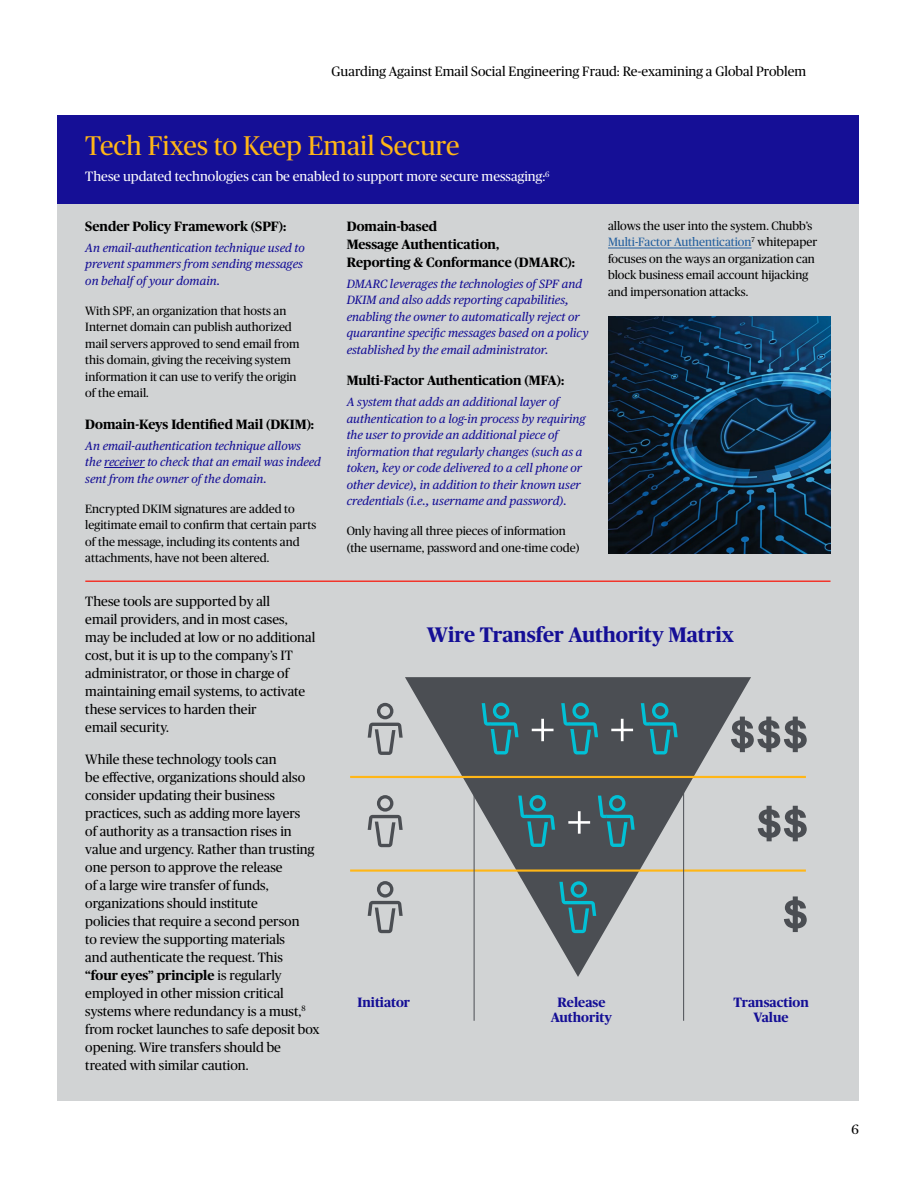
<style>
.page{position:relative;width:918px;height:1188px;background:#fff}
.page>*{position:absolute;margin:0;border:0;box-sizing:border-box;transform-origin:0 0}
.Section_Head{font:27px "Chubb Publico";color:#ffb617}
.Section_Head-2{font:700 21px "Chubb Publico";color:#150f96}
.Body{font:13.5px/18px "Chubb Publico";color:#000}
.Fixes_term{font:700 13.5px/18px "Chubb Publico";color:#000}
.Tech_arti_le_sub{font:13.5px "Chubb Publico";color:#fff}
.t1{font:700 13.5px/15px "Chubb Publico";color:#150f96;text-align:center}
.Fixes_def{font:italic 12px/16.5px "Publico Text";color:#150f96}
.Body-2{font:12px/16.5px "Chubb Publico";color:#000}
.s1{color:#215e9e}
.s2{font-weight:700}
</style>
<div class="page">
<div style="left:57px;top:116px;width:802px;height:985px;background:#d1d3d4"></div>
<div style="left:57px;top:116px;width:802px;height:88px;background:#150f96"></div>
<hr style="left:104px;top:467px;width:41px;height:1px;background:#150f96">
<hr style="left:608px;top:248px;width:144px;height:1px;background:#215e9e">
<img style="left:608px;top:316px;width:223px;height:238px">
<hr style="left:85px;top:580px;width:746px;height:2px;background:#f1352b">
<hr style="left:350px;top:776px;width:456px;height:2px;background:#ffb617">
<hr style="left:350px;top:869px;width:456px;height:3px;background:#ffb617">
<svg style="left:368px;top:677px;width:439px;height:300px"></svg>
<hr style="left:474px;top:787px;width:1px;height:234px;background:#4b4e53">
<hr style="left:683px;top:787px;width:1px;height:234px;background:#4b4e53">
<p class="Body" style="left:332px;top:61px;width:476px">Guarding Against Email Social Engineering Fraud: Re-examining a Global Problem</p>
<h1 class="Section_Head" style="left:85px;top:127px;width:376px">Tech Fixes to Keep Email Secure</h1>
<h2 class="Tech_arti_le_sub" style="left:85px;top:167px;width:466px">These updated technologies can be enabled to support more secure messaging:<sup>6</sup></h2>
<h1 class="Fixes_term" style="left:85px;top:217px;width:202px">Sender Policy Framework (SPF):</h1>
<h2 class="Fixes_def" style="left:85px;top:239px;width:221px">An email-authentication technique used to prevent spammers from sending messages on behalf of your domain.</h2>
<p class="Body-2" style="left:85px;top:302px;width:216px">With SPF, an organization that hosts an Internet domain can publish authorized mail servers approved to send email from this domain, giving the receiving system information it can use to verify the origin of the email.</p>
<h1 class="Fixes_term" style="left:85px;top:414px;width:230px">Domain-Keys Identified Mail (DKIM):</h1>
<h2 class="Fixes_def" style="left:85px;top:437px;width:237px">An email-authentication technique allows<br>the receiver to check that an email was indeed sent from the owner of the domain.</h2>
<p class="Body-2" style="left:85px;top:500px;width:232px">Encrypted DKIM signatures are added to legitimate email to confirm that certain parts of the message, including its contents and attachments, have not been altered.</p>
<h1 class="Fixes_term" style="left:347px;top:217px;width:230px">Domain-based<br>Message Authentication,<br>Reporting &amp; Conformance (DMARC):</h1>
<h2 class="Fixes_def" style="left:347px;top:275px;width:243px">DMARC leverages the technologies of SPF and DKIM and also adds reporting capabilities, enabling the owner to automatically reject or quarantine specific messages based on a policy established by the email administrator.</h2>
<h1 class="Fixes_term" style="left:347px;top:371px;width:219px">Multi-Factor Authentication (MFA):</h1>
<h2 class="Fixes_def" style="left:347px;top:393px;width:240px">A system that adds an additional layer of authentication to a log-in process by requiring the user to provide an additional piece of information that regularly changes (such as a token, key or code delivered to a cell phone or other device), in addition to their known user credentials (i.e., username and password).</h2>
<p class="Body-2" style="left:347px;top:522px;width:234px">Only having all three pieces of information (the username, password and one-time code)</p>
<p class="Body-2" style="left:608px;top:217px;width:211px">allows the user into the system. Chubb’s <span class="s1">Multi-Factor Authentication</span><sup>7</sup> whitepaper focuses on the ways an organization can block business email account hijacking and impersonation attacks.</p>
<p class="Body" style="left:85px;top:592px;width:231px">These tools are supported by all<br>email providers, and in most cases, may be included at low or no additional cost, but it is up to the company’s IT administrator, or those in charge of maintaining email systems, to activate these services to harden their<br>email security.</p>
<p class="Body" style="left:85px;top:749px;width:236px">While these technology tools can<br>be effective, organizations should also consider updating their business practices, such as adding more layers<br>of authority as a transaction rises in value and urgency. Rather than trusting one person to approve the release<br>of a large wire transfer of funds, organizations should institute<br>policies that require a second person<br>to review the supporting materials<br>and authenticate the request. This<br><span class="s2">“four eyes” principle</span> is regularly employed in other mission critical systems where redundancy is a must,<sup>8 </sup>from rocket launches to safe deposit box opening. Wire transfers should be treated with similar caution.</p>
<h1 class="Section_Head-2" style="left:427px;top:620px;width:309px">Wire Transfer Authority Matrix</h1>
<p class="t1" style="left:357px;top:994px;width:54px">Initiator</p>
<p class="t1" style="left:551px;top:994px;width:63px">Release<br>Authority</p>
<p class="t1" style="left:733px;top:994px;width:77px">Transaction<br>Value</p>
<p class="Body" style="left:852px;top:1120px;width:9px">6</p>
</div>
